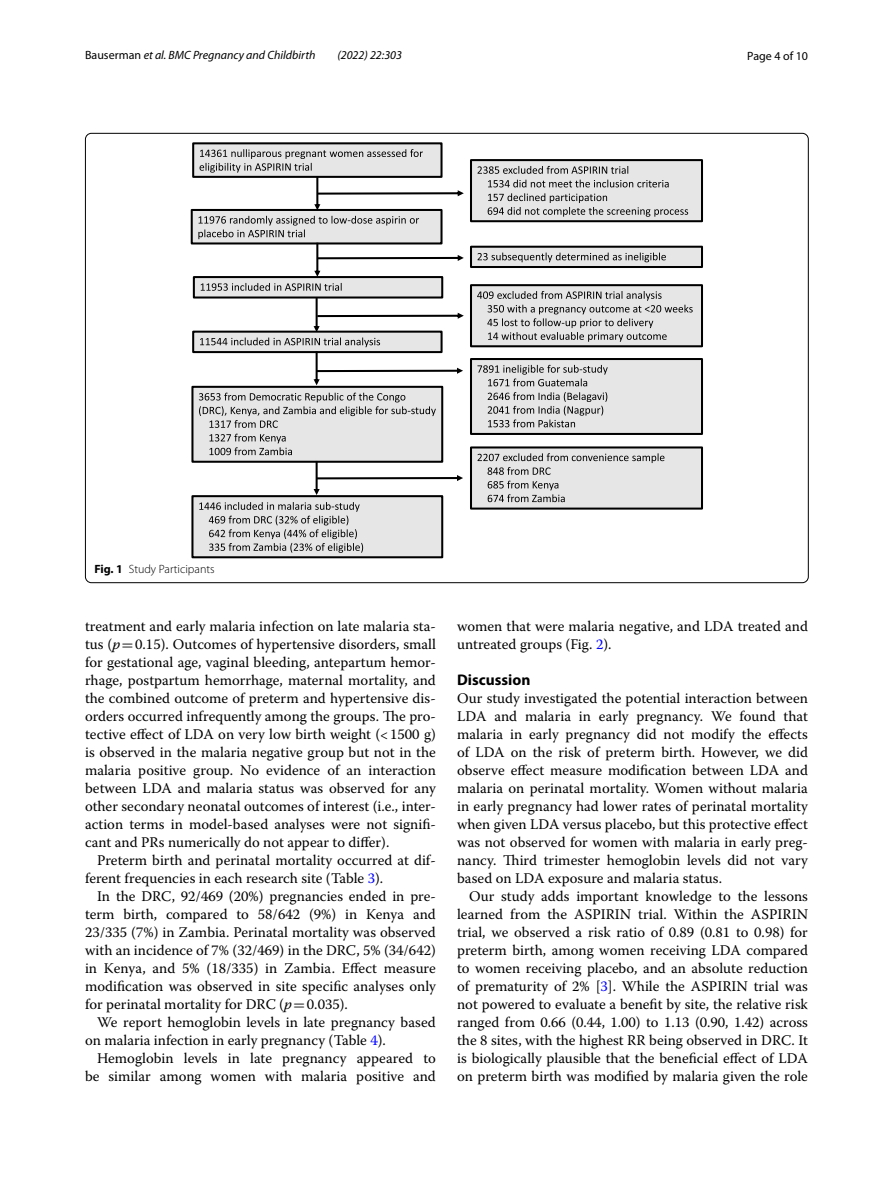
<style>
.page{position:relative;width:893px;height:1187px;background:#fff}
.page>*{position:absolute;margin:0;border:0;box-sizing:border-box;transform-origin:0 0}
.t1{font:700 15.45px "Myriad Pro";color:#000}
.t2{font:14.7px/18px "Warnock Pro";color:#000;text-align:justify}
.t3{font:italic 12px "Myriad Pro";color:#000}
.t4{font:300 12px "Myriad Pro";color:#000}
.t5{font:12px "Myriad Pro";color:#000}
.s1{font-style:normal}
.s2{font-weight:700}
.s3{font-style:italic}
.s4{font-family:"MTSY"}
.s5{color:#00f}
</style>
<div class="page">
<div style="left:193px;top:143px;width:248px;height:34px;background:#e7e6e6"></div>
<div style="left:192px;top:142px;width:251px;height:36px;border:2px solid #000"></div>
<div style="left:471px;top:160px;width:231px;height:61px;background:#e7e6e6"></div>
<div style="left:470px;top:159px;width:233px;height:63px;border:2px solid #000"></div>
<svg style="left:477px;top:166px;width:151px;height:8px"></svg>
<svg style="left:488px;top:180px;width:181px;height:7px"></svg>
<svg style="left:488px;top:193px;width:200px;height:24px"></svg>
<div style="left:194px;top:277px;width:248px;height:20px;background:#e7e6e6"></div>
<div style="left:193px;top:276px;width:250px;height:22px;border:2px solid #000"></div>
<svg style="left:201px;top:283px;width:141px;height:8px"></svg>
<div style="left:192px;top:387px;width:250px;height:74px;background:#e7e6e6"></div>
<div style="left:191px;top:386px;width:252px;height:76px;border:2px solid #000"></div>
<svg style="left:199px;top:392px;width:237px;height:63px"></svg>
<div style="left:192px;top:210px;width:249px;height:33px;background:#e7e6e6"></div>
<div style="left:191px;top:209px;width:251px;height:35px;border:2px solid #000"></div>
<div style="left:471px;top:247px;width:231px;height:20px;background:#e7e6e6"></div>
<div style="left:470px;top:246px;width:233px;height:22px;border:2px solid #000"></div>
<svg style="left:477px;top:252px;width:189px;height:10px"></svg>
<div style="left:471px;top:359px;width:231px;height:75px;background:#e7e6e6"></div>
<div style="left:470px;top:358px;width:233px;height:77px;border:2px solid #000"></div>
<svg style="left:477px;top:365px;width:131px;height:21px"></svg>
<svg style="left:488px;top:392px;width:119px;height:35px"></svg>
<svg style="left:198px;top:216px;width:266px;height:61px"></svg>
<div style="left:192px;top:496px;width:250px;height:61px;background:#e7e6e6"></div>
<div style="left:191px;top:495px;width:252px;height:63px;border:2px solid #000"></div>
<svg style="left:199px;top:502px;width:164px;height:50px"></svg>
<div style="left:471px;top:447px;width:231px;height:61px;background:#e7e6e6"></div>
<div style="left:470px;top:446px;width:233px;height:63px;border:2px solid #000"></div>
<svg style="left:477px;top:453px;width:187px;height:49px"></svg>
<div style="left:471px;top:285px;width:231px;height:61px;background:#e7e6e6"></div>
<div style="left:470px;top:284px;width:233px;height:63px;border:2px solid #000"></div>
<svg style="left:477px;top:291px;width:216px;height:51px"></svg>
<svg style="left:200px;top:298px;width:264px;height:87px"></svg>
<svg style="left:314px;top:461px;width:149px;height:34px"></svg>
<svg style="left:200px;top:149px;width:264px;height:61px"></svg>
<p class="t3" style="left:85px;top:48px;width:232px"><span class="s1">Bauserman</span> et al. BMC Pregnancy and Childbirth</p>
<p class="t3" style="left:337px;top:48px;width:66px">(2022) 22:303</p>
<p class="t5" style="left:747px;top:48px;width:62px">Page 4 of 10</p>
<p class="t4" style="left:94px;top:563px;width:122px"><span class="s2">Fig. 1</span> Study Participants</p>
<p class="t2" style="left:85px;top:616px;width:352px">treatment and early malaria infection on late malaria sta&shy;tus (<span class="s3">p</span><span class="s4">=</span>0.15). Outcomes of hypertensive disorders, small for gestational age, vaginal bleeding, antepartum hemor&shy;rhage, postpartum hemorrhage, maternal mortality, and the combined outcome of preterm and hypertensive dis&shy;orders occurred infrequently among the groups. The pro&shy;tective effect of LDA on very low birth weight (&lt;1500 g) is observed in the malaria negative group but not in the malaria positive group. No evidence of an interaction between LDA and malaria status was observed for any other secondary neonatal outcomes of interest (i.e., inter&shy;action terms in model-based analyses were not signifi&shy;cant and PRs numerically do not appear to differ).</p>
<p class="t2" style="left:85px;top:850px;width:352px;text-indent:12px">Preterm birth and perinatal mortality occurred at dif&shy;ferent frequencies in each research site (Table <span class="s5">3</span>).</p>
<p class="t2" style="left:85px;top:886px;width:352px;text-indent:12px">In the DRC, 92/469 (20%) pregnancies ended in pre&shy;term birth, compared to 58/642 (9%) in Kenya and 23/335 (7%) in Zambia. Perinatal mortality was observed with an incidence of 7% (32/469) in the DRC, 5% (34/642) in Kenya, and 5% (18/335) in Zambia. Effect measure modification was observed in site specific analyses only for perinatal mortality for DRC (<span class="s3">p</span><span class="s4">=</span>0.035).</p>
<p class="t2" style="left:85px;top:1012px;width:352px;text-indent:12px">We report hemoglobin levels in late pregnancy based on malaria infection in early pregnancy (Table <span class="s5">4</span>).</p>
<p class="t2" style="left:85px;top:1048px;width:352px;text-align:right">Hemoglobin levels in late pregnancy appeared to be similar among women with malaria positive and</p>
<p class="t2" style="left:457px;top:616px;width:352px">women that were malaria negative, and LDA treated and untreated groups (Fig. <span class="s5">2</span>).</p>
<p class="t1" style="left:457px;top:669px;width:75px">Discussion</p>
<p class="t2" style="left:457px;top:688px;width:352px">Our study investigated the potential interaction between LDA and malaria in early pregnancy. We found that malaria in early pregnancy did not modify the effects of LDA on the risk of preterm birth. However, we did observe effect measure modification between LDA and malaria on perinatal mortality. Women without malaria in early pregnancy had lower rates of perinatal mortality when given LDA versus placebo, but this protective effect was not observed for women with malaria in early preg&shy;nancy. Third trimester hemoglobin levels did not vary based on LDA exposure and malaria status.</p>
<p class="t2" style="left:457px;top:886px;width:352px;text-indent:12px">Our study adds important knowledge to the lessons learned from the ASPIRIN trial. Within the ASPIRIN trial, we observed a risk ratio of 0.89 (0.81 to 0.98) for preterm birth, among women receiving LDA compared to women receiving placebo, and an absolute reduction of prematurity of 2% [<span class="s5">3</span>]. While the ASPIRIN trial was not powered to evaluate a benefit by site, the relative risk ranged from 0.66 (0.44, 1.00) to 1.13 (0.90, 1.42) across the 8 sites, with the highest RR being observed in DRC. It is biologically plausible that the beneficial effect of LDA on preterm birth was modified by malaria given the role</p>
</div>
